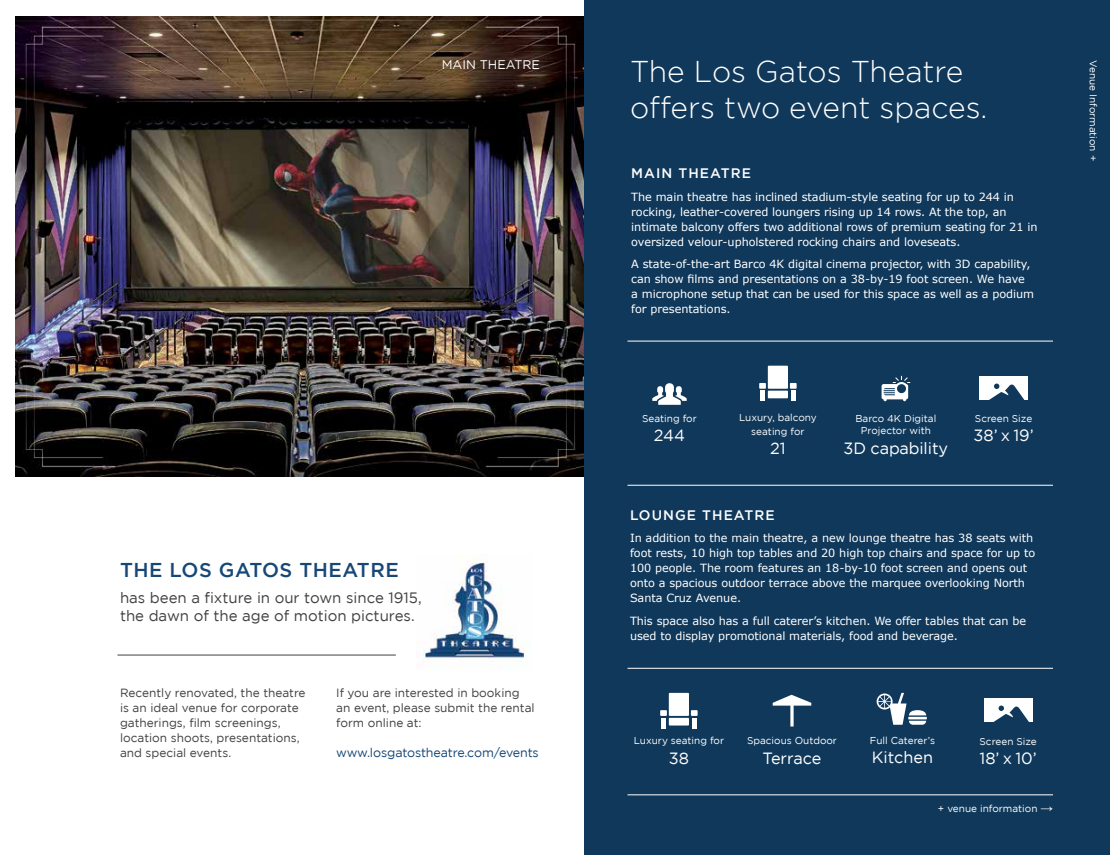
<style>
.page{position:relative;width:1110px;height:855px;background:#fff}
.page>*{position:absolute;margin:0;border:0;box-sizing:border-box;transform-origin:0 0}
.t1{font:300 30px/36px "Gotham";color:#fff}
.t2{font:500 20px "Gotham";letter-spacing:.025em;color:#164777}
.t3{font:16.25px "Gotham";color:#fff}
.t4{font:15px/18px "Gotham";color:#414042}
.t5{font:500 13.75px "Gotham";letter-spacing:.075em;color:#fff}
.t6{font:12.5px "Gotham";letter-spacing:-.01em;color:#164777}
.t7{font:12.5px "Gotham";color:#fff}
.t8{font:11.88px/15px "Gotham";color:#414042}
.t9{font:11.25px/15px "Verdana";letter-spacing:-.005em;color:#fff}
.t10{font:10px/12px "Gotham";color:#fff;text-align:center}
.s1{font-family:"Arial";font-weight:700;font-size:12.5px}
</style>
<div class="page">
<img style="left:15px;top:16px;width:569px;height:460px">
<img style="left:423px;top:555px;width:102px;height:107px">
<div style="left:584px;top:0;width:526px;height:855px;background:#10385a"></div>
<div style="left:669px;top:693px;width:20px;height:23px;background:#fff"></div>
<div style="left:669px;top:718px;width:20px;height:8px;background:#fff"></div>
<div style="left:660px;top:710px;width:7px;height:6px;background:#fff"></div>
<div style="left:691px;top:710px;width:7px;height:6px;background:#fff"></div>
<div style="left:661px;top:718px;width:5px;height:10px;background:#fff"></div>
<div style="left:692px;top:718px;width:5px;height:10px;background:#fff"></div>
<svg style="left:877px;top:693px;width:50px;height:32px"></svg>
<svg style="left:773px;top:695px;width:38px;height:32px"></svg>
<div style="left:984px;top:698px;width:49px;height:24px;background:#fff"></div>
<svg style="left:993px;top:706px;width:36px;height:16px"></svg>
<svg style="left:652px;top:383px;width:35px;height:22px"></svg>
<svg style="left:882px;top:376px;width:28px;height:25px"></svg>
<div style="left:979px;top:376px;width:49px;height:24px;background:#fff"></div>
<svg style="left:989px;top:384px;width:36px;height:16px"></svg>
<div style="left:768px;top:366px;width:20px;height:23px;background:#fff"></div>
<div style="left:768px;top:391px;width:20px;height:7px;background:#fff"></div>
<div style="left:759px;top:383px;width:7px;height:6px;background:#fff"></div>
<div style="left:790px;top:383px;width:7px;height:6px;background:#fff"></div>
<div style="left:760px;top:391px;width:5px;height:10px;background:#fff"></div>
<div style="left:791px;top:391px;width:5px;height:10px;background:#fff"></div>
<hr style="left:628px;top:341px;width:425px;height:1px;background:#fff">
<hr style="left:628px;top:485px;width:425px;height:1px;background:#fff">
<hr style="left:628px;top:668px;width:425px;height:1px;background:#fff">
<hr style="left:118px;top:655px;width:278px;height:1px;background:#414042">
<hr style="left:628px;top:794px;width:425px;height:1px;background:#fff">
<p class="t7" style="left:442px;top:58px;width:100px">MAIN THEATRE</p>
<h2 class="t2" style="left:120px;top:559px;width:280px">THE LOS GATOS THEATRE</h2>
<h3 class="t4" style="left:120px;top:588px;width:303px">has been a fixture in our town since 1915, the dawn of the age of motion pictures.</h3>
<p class="t8" style="left:120px;top:685px;width:187px">Recently renovated, the theatre is an ideal venue for corporate gatherings, film screenings, location shoots, presentations, and special events.</p>
<p class="t8" style="left:336px;top:685px;width:200px">If you are interested in booking an event, please submit the rental form online at:</p>
<p class="t6" style="left:336px;top:746px;width:204px">www.losgatostheatre.com/events</p>
<h1 class="t1" style="left:630px;top:53px;width:359px">The Los Gatos Theatre offers two event spaces.</h1>
<p class="t5" style="left:631px;top:165px;width:121px">MAIN THEATRE</p>
<p class="t9" style="left:631px;top:189px;width:408px">The main theatre has inclined stadium-style seating for up to 244 in rocking, leather-covered loungers rising up 14 rows. At the top, an intimate balcony offers two additional rows of premium seating for 21 in oversized velour-upholstered rocking chairs and loveseats.</p>
<p class="t9" style="left:631px;top:256px;width:404px">A state-of-the-art Barco 4K digital cinema projector, with 3D capability, can show films and presentations on a 38-by-19 foot screen. We have a microphone setup that can be used for this space as well as a podium for presentations.</p>
<p class="t10" style="left:1099px;top:60px;width:103px;rotate:90deg">Venue Information +</p>
<p class="t10" style="left:642px;top:412px;width:56px">Seating for</p>
<h3 class="t3" style="left:654px;top:426px;width:33px">244</h3>
<p class="t10" style="left:739px;top:411px;width:79px;line-height:13.5px">Luxury, balcony seating for</p>
<h3 class="t3" style="left:770px;top:439px;width:17px">21</h3>
<p class="t10" style="left:855px;top:413px;width:82px">Barco 4K Digital<br>Projector with</p>
<h3 class="t3" style="left:844px;top:439px;width:106px">3D capability</h3>
<p class="t10" style="left:975px;top:412px;width:59px">Screen Size</p>
<h3 class="t3" style="left:973px;top:427px;width:62px">38’ x 19’</h3>
<p class="t5" style="left:630px;top:507px;width:146px">LOUNGE THEATRE</p>
<p class="t9" style="left:630px;top:531px;width:407px">In addition to the main theatre, a new lounge theatre has 38 seats with foot rests, 10 high top tables and 20 high top chairs and space for up to 100 people. The room features an 18-by-10 foot screen and opens out onto a spacious outdoor terrace above the marquee overlooking North Santa Cruz Avenue.</p>
<p class="t9" style="left:630px;top:613px;width:398px">This space also has a full caterer’s kitchen. We offer tables that can be used to display promotional materials, food and beverage.</p>
<p class="t10" style="left:634px;top:735px;width:92px">Luxury seating for</p>
<h3 class="t3" style="left:669px;top:749px;width:22px">38</h3>
<p class="t10" style="left:747px;top:734px;width:91px">Spacious Outdoor</p>
<h3 class="t3" style="left:763px;top:749px;width:60px">Terrace</h3>
<p class="t10" style="left:870px;top:734px;width:67px">Full Caterer’s</p>
<h3 class="t3" style="left:872px;top:748px;width:63px">Kitchen</h3>
<p class="t10" style="left:980px;top:735px;width:59px">Screen Size</p>
<h3 class="t3" style="left:980px;top:749px;width:59px">18’ x 10’</h3>
<p class="t10" style="left:938px;top:802px;width:117px">+ venue information <span class="s1">→</span></p>
</div>
